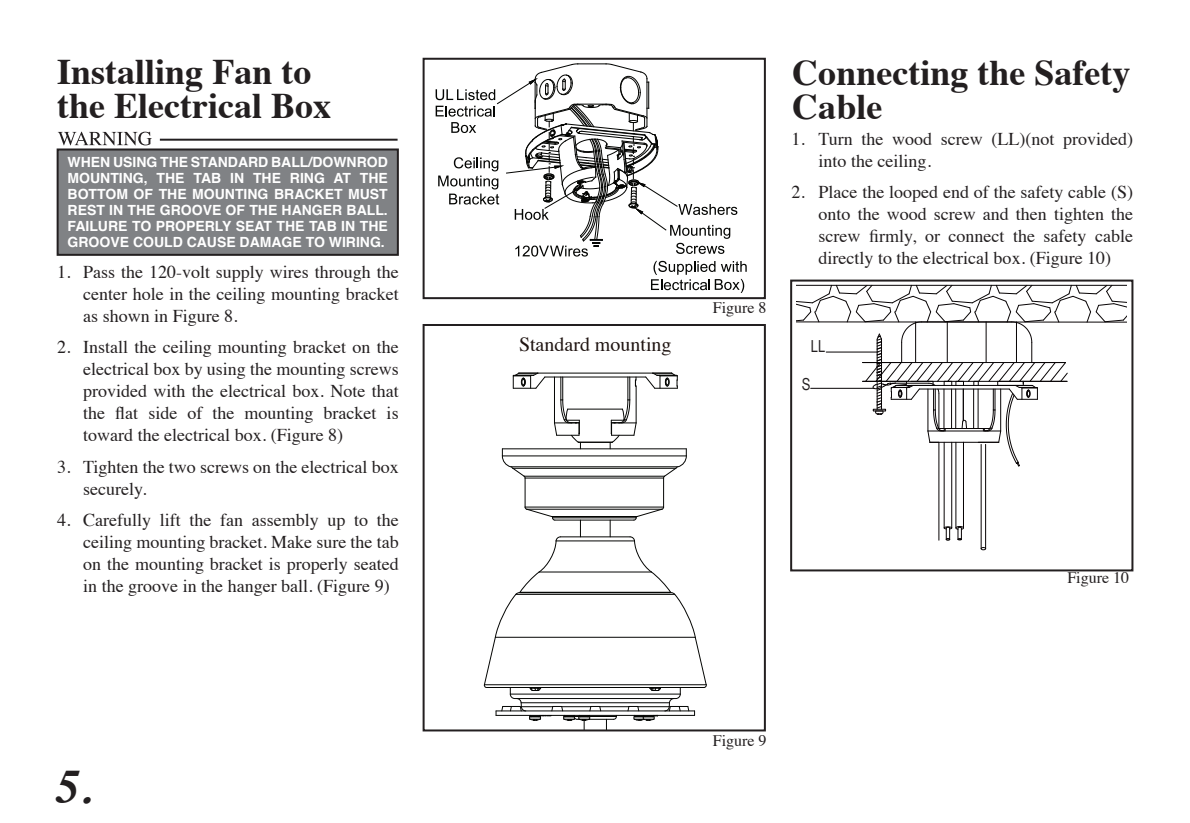
<style>
.page{position:relative;width:1190px;height:823px;background:#fff}
.page>*{position:absolute;margin:0;border:0;box-sizing:border-box;transform-origin:0 0}
.t1{font:italic 700 48px "Times";color:#231f20}
.t2{font:700 36px/34px "Times";color:#231f20}
.t3{font:20px "Times";color:#201512}
.t4{font:18px/22px "Times";color:#231f20;text-align:justify}
.t5{font:16.6px "Arial Narrow";color:#231f20}
.t6{font:16px "Times";color:#231f20}
.t7{font:700 14px/16px "Helvetica";color:#fff;text-align:justify}
</style>
<div class="page">
<div style="left:790px;top:279px;width:343px;height:292px;border:2px solid #231f20"></div>
<svg style="left:483px;top:372px;width:224px;height:356px"></svg>
<div style="left:422px;top:324px;width:344px;height:407px;border:2px solid #231f20"></div>
<svg style="left:435px;top:63px;width:311px;height:230px"></svg>
<div style="left:422px;top:58px;width:344px;height:241px;border:2px solid #231f20"></div>
<div style="left:58px;top:149px;width:340px;height:106px;background:#808285"></div>
<div style="left:57px;top:148px;width:342px;height:108px;border:2px solid #231f20"></div>
<svg style="left:58px;top:132px;width:94px;height:13px"></svg>
<hr style="left:160px;top:139px;width:237px;height:2px;background:#231f20">
<hr style="left:951px;top:442px;width:1px;height:85px;background:#070304">
<hr style="left:943px;top:442px;width:1px;height:85px;background:#070304">
<hr style="left:980px;top:444px;width:1px;height:104px;background:#070304">
<hr style="left:985px;top:444px;width:1px;height:104px;background:#070304">
<hr style="left:955px;top:442px;width:1px;height:85px;background:#070304">
<hr style="left:963px;top:442px;width:1px;height:83px;background:#070304">
<svg style="left:980px;top:546px;width:6px;height:4px"></svg>
<svg style="left:943px;top:525px;width:21px;height:16px"></svg>
<hr style="left:938px;top:442px;width:1px;height:98px;background:#070304">
<svg style="left:796px;top:285px;width:330px;height:182px"></svg>
<h2 class="t2" style="left:57px;top:51px;width:275px">Installing Fan to the Electrical Box</h2>
<p class="t7" style="left:68px;top:154px;width:322px">WHEN USING THE STANDARD BALL/DOWNROD MOUNTING, THE TAB IN THE RING AT THE BOTTOM OF THE MOUNTING BRACKET MUST REST IN THE GROOVE OF THE HANGER BALL.<br>FAILURE TO PROPERLY SEAT THE TAB IN THE GROOVE COULD CAUSE DAMAGE TO WIRING.</p>
<p class="t4" style="left:83px;top:260px;width:317px;text-indent:-26px">1. Pass the 120-volt supply wires through the center hole in the ceiling mounting bracket as shown in Figure 8.</p>
<p class="t4" style="left:83px;top:335px;width:317px;text-indent:-26px">2. Install the ceiling mounting bracket on the electrical box by using the mounting screws provided with the electrical box. Note that the flat side of the mounting bracket is toward the electrical box. (Figure 8)</p>
<p class="t4" style="left:83px;top:453px;width:317px;text-indent:-26px">3. Tighten the two screws on the electrical box securely.</p>
<p class="t4" style="left:83px;top:506px;width:317px;text-indent:-26px">4. Carefully lift the fan assembly up to the ceiling mounting bracket. Make sure the tab on the mounting bracket is properly seated in the groove in the hanger ball. (Figure 9)</p>
<h1 class="t1" style="left:57px;top:741px;width:37px">5.</h1>
<p class="t3" style="left:519px;top:326px;width:154px">Standard mounting</p>
<p class="t6" style="left:713px;top:292px;width:55px">Figure 8</p>
<h2 class="t2" style="left:792px;top:52px;width:339px">Connecting the Safety<br>Cable</h2>
<p class="t4" style="left:818px;top:126px;width:316px;text-indent:-27px">1. Turn the wood screw (LL)(not provided) into the ceiling.</p>
<p class="t4" style="left:818px;top:179px;width:316px;text-indent:-27px">2. Place the looped end of the safety cable (S) onto the wood screw and then tighten the screw firmly, or connect the safety cable directly to the electrical box. (Figure 10)</p>
<p class="t5" style="left:810px;top:334px;width:16px">LL</p>
<p class="t5" style="left:802px;top:371px;width:10px">S</p>
<p class="t6" style="left:713px;top:725px;width:55px">Figure 9</p>
<p class="t6" style="left:1067px;top:563px;width:63px">Figure 10</p>
</div>
